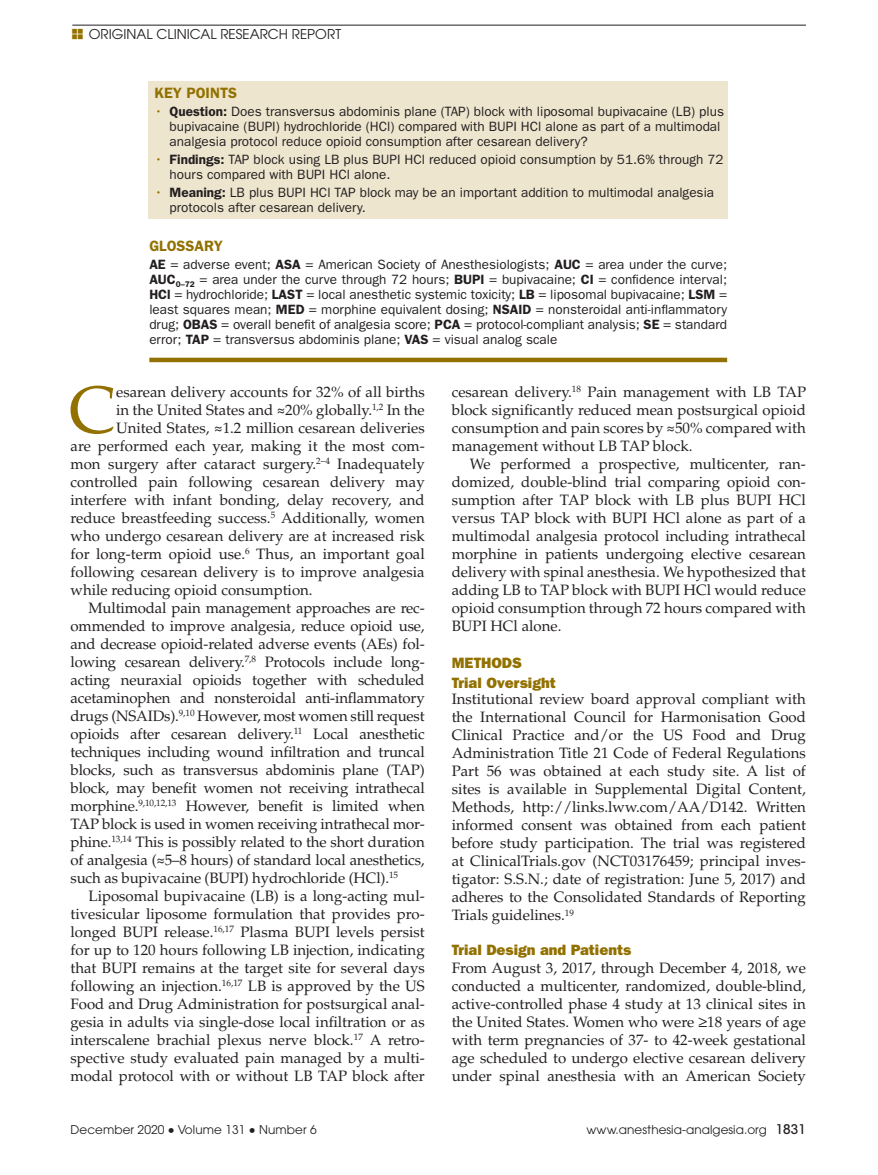
<style>
.page{position:relative;width:878px;height:1175px;background:#fff}
.page>*{position:absolute;margin:0;border:0;box-sizing:border-box;transform-origin:0 0}
.t1{font:66.45px "Palatino LT Std";color:#927100}
.t2{font:15px/18px "Palatino LT Std";color:#231f20;text-align:justify}
.t3{font:15px/19.5px "ITC Franklin Gothic Std Hvy";color:#927100}
.t4{font:600 15px "Franklin Gothic";color:#927100}
.t5{font:600 15px "ITC Franklin Gothic Std";color:#927100}
.t6{font:13.5px/15px "ITC Franklin Gothic Std";color:#231f20;text-align:justify}
.t7{font:13.5px/15px "Franklin Gothic";color:#231f20}
.t8{font:13.5px "Avant Garde";color:#231f20}
.t9{font:12px "Avant Garde";letter-spacing:.005em;color:#231f20}
.s1{color:#927100}
.s2{font-family:"ITC Franklin Gothic Std";font-weight:600}
.s3{font-weight:600}
.s4{font-family:"Gandhari Unicode"}
.s5{font-family:"Gandhari Unicode";font-size:18.75px}
.s6{font-weight:500;font-stretch:condensed;font-size:13.5px}
</style>
<div class="page">
<hr style="left:72px;top:25px;width:733px;height:1px;background:#231f20">
<hr style="left:149px;top:358px;width:578px;height:4px;background:#927100">
<div style="left:148px;top:81px;width:580px;height:137px;background:#eee5ce"></div>
<p class="t8" style="left:89px;top:26px;width:254px">Original Clinical Research Report</p>
<p class="t4" style="left:154px;top:84px;width:84px">KEY POINTS</p>
<p class="t7" style="left:169px;top:104px;width:556px;text-indent:-15px"><span class="s1">•</span> <span class="s2">Question:</span> Does transversus abdominis plane (TAP) block with liposomal bupivacaine (LB) plus bupivacaine (BUPI) hydrochloride (HCl) compared with BUPI HCl alone as part of a multimodal analgesia protocol reduce opioid consumption after cesarean delivery?</p>
<p class="t7" style="left:169px;top:152px;width:555px;text-indent:-15px"><span class="s1">•</span> <span class="s2">Findings:</span> TAP block using LB plus BUPI HCl reduced opioid consumption by 51.6% through 72 hours compared with BUPI HCl alone.</p>
<p class="t7" style="left:169px;top:185px;width:546px;text-indent:-15px"><span class="s1">•</span> <span class="s2">Meaning:</span> LB plus BUPI HCl TAP block may be an important addition to multimodal analgesia protocols after cesarean delivery.</p>
<p class="t5" style="left:149px;top:237px;width:75px">GLOSSARY</p>
<p class="t6" style="left:149px;top:257px;width:579px"><span class="s3">AE</span> = adverse event; <span class="s3">ASA</span> = American Society of Anesthesiologists; <span class="s3">AUC</span> = area under the curve; <span class="s3">AUC</span><sub>0–72</sub> = area under the curve through 72 hours; <span class="s3">BUPI</span> = bupivacaine; <span class="s3">CI</span> = confidence interval; <span class="s3">HCl</span> = hydrochloride; <span class="s3">LAST</span> = local anesthetic systemic toxicity; <span class="s3">LB</span> = liposomal bupivacaine; <span class="s3">LSM</span> = least squares mean; <span class="s3">MED</span> = morphine equivalent dosing; <span class="s3">NSAID</span> = nonsteroidal anti-inflammatory drug; <span class="s3">OBAS</span> = overall benefit of analgesia score; <span class="s3">PCA</span> = protocol-compliant analysis; <span class="s3">SE</span> = standard error; <span class="s3">TAP</span> = transversus abdominis plane; <span class="s3">VAS</span> = visual analog scale</p>
<h1 class="t1" style="left:69px;top:371px;width:49px">C</h1>
<p class="t2" style="left:116px;top:383px;width:310px">esarean delivery accounts for 32% of all births</p>
<p class="t2" style="left:116px;top:401px;width:310px">in the United States and <span class="s4">≈</span>20% globally.<sup>1,2</sup> In the</p>
<p class="t2" style="left:116px;top:419px;width:310px">United States, <span class="s4">≈</span>1.2 million cesarean deliveries</p>
<p class="t2" style="left:71px;top:437px;width:356px">are performed each year, making it the most com-</p>
<p class="t2" style="left:71px;top:455px;width:355px">mon surgery after cataract surgery.<sup>2–4</sup> Inadequately</p>
<p class="t2" style="left:70px;top:473px;width:356px">controlled pain following cesarean delivery may</p>
<p class="t2" style="left:70px;top:491px;width:356px">interfere with infant bonding, delay recovery, and</p>
<p class="t2" style="left:70px;top:509px;width:356px">reduce breastfeeding success.<sup>5</sup> Additionally, women</p>
<p class="t2" style="left:71px;top:527px;width:356px">who undergo cesarean delivery are at increased risk</p>
<p class="t2" style="left:71px;top:545px;width:355px">for long-term opioid use.<sup>6</sup> Thus, an important goal</p>
<p class="t2" style="left:71px;top:563px;width:355px">following cesarean delivery is to improve analgesia</p>
<p class="t2" style="left:71px;top:581px;width:244px">while reducing opioid consumption.</p>
<p class="t2" style="left:89px;top:599px;width:337px">Multimodal pain management approaches are rec-</p>
<p class="t2" style="left:71px;top:617px;width:355px">ommended to improve analgesia, reduce opioid use,</p>
<p class="t2" style="left:71px;top:635px;width:356px">and decrease opioid-related adverse events (AEs) fol-</p>
<p class="t2" style="left:71px;top:653px;width:355px">lowing cesarean delivery.<sup>7,8</sup> Protocols include long-</p>
<p class="t2" style="left:70px;top:671px;width:356px">acting neuraxial opioids together with scheduled</p>
<p class="t2" style="left:70px;top:689px;width:356px">acetaminophen and nonsteroidal anti-inflammatory</p>
<p class="t2" style="left:70px;top:707px;width:355px">drugs (NSAIDs).<sup>9,10</sup> However, most women still request</p>
<p class="t2" style="left:70px;top:725px;width:356px">opioids after cesarean delivery.<sup>11</sup> Local anesthetic</p>
<p class="t2" style="left:70px;top:743px;width:356px">techniques including wound infiltration and truncal</p>
<p class="t2" style="left:70px;top:761px;width:356px">blocks, such as transversus abdominis plane (TAP)</p>
<p class="t2" style="left:70px;top:779px;width:356px">block, may benefit women not receiving intrathecal</p>
<p class="t2" style="left:70px;top:797px;width:356px">morphine.<sup>9,10,12,13</sup> However, benefit is limited when</p>
<p class="t2" style="left:70px;top:815px;width:355px">TAP block is used in women receiving intrathecal mor-</p>
<p class="t2" style="left:70px;top:833px;width:356px">phine.<sup>13,14</sup> This is possibly related to the short duration</p>
<p class="t2" style="left:71px;top:851px;width:355px">of analgesia (<span class="s4">≈</span>5–8 hours) of standard local anesthetics,</p>
<p class="t2" style="left:71px;top:869px;width:329px">such as bupivacaine (BUPI) hydrochloride (HCl).<sup>15</sup></p>
<p class="t2" style="left:88px;top:887px;width:337px">Liposomal bupivacaine (LB) is a long-acting mul-</p>
<p class="t2" style="left:70px;top:905px;width:356px">tivesicular liposome formulation that provides pro-</p>
<p class="t2" style="left:70px;top:923px;width:356px">longed BUPI release.<sup>16,17</sup> Plasma BUPI levels persist</p>
<p class="t2" style="left:70px;top:941px;width:355px">for up to 120 hours following LB injection, indicating</p>
<p class="t2" style="left:70px;top:959px;width:355px">that BUPI remains at the target site for several days</p>
<p class="t2" style="left:70px;top:977px;width:356px">following an injection.<sup>16,17</sup> LB is approved by the US</p>
<p class="t2" style="left:70px;top:995px;width:355px">Food and Drug Administration for postsurgical anal-</p>
<p class="t2" style="left:70px;top:1013px;width:356px">gesia in adults via single-dose local infiltration or as</p>
<p class="t2" style="left:70px;top:1031px;width:356px">interscalene brachial plexus nerve block.<sup>17</sup> A retro-</p>
<p class="t2" style="left:70px;top:1049px;width:355px">spective study evaluated pain managed by a multi-</p>
<p class="t2" style="left:70px;top:1067px;width:356px">modal protocol with or without LB TAP block after</p>
<p class="t2" style="left:451px;top:383px;width:356px">cesarean delivery.<sup>18</sup> Pain management with LB TAP block significantly reduced mean postsurgical opioid consumption and pain scores by <span class="s4">≈</span>50% compared with management without LB TAP block.</p>
<p class="t2" style="left:451px;top:455px;width:356px;text-indent:18px">We performed a prospective, multicenter, ran&shy;domized, double-blind trial comparing opioid con&shy;sumption after TAP block with LB plus BUPI HCl versus TAP block with BUPI HCl alone as part of a multimodal analgesia protocol including intrathecal morphine in patients undergoing elective cesarean delivery with spinal anesthesia. We hypothesized that adding LB to TAP block with BUPI HCl would reduce opioid consumption through 72 hours compared with BUPI HCl alone.</p>
<p class="t3" style="left:451px;top:653px;width:106px">METHODS<br>Trial Oversight</p>
<p class="t2" style="left:451px;top:690px;width:356px">Institutional review board approval compliant with the International Council for Harmonisation Good Clinical Practice and/or the US Food and Drug Administration Title 21 Code of Federal Regulations Part 56 was obtained at each study site. A list of sites is available in Supplemental Digital Content, Methods, http://links.lww.com/AA/D142. Written informed consent was obtained from each patient before study participation. The trial was registered at ClinicalTrials.gov (NCT03176459; principal inves&shy;tigator: S.S.N.; date of registration: June 5, 2017) and adheres to the Consolidated Standards of Reporting Trials guidelines.<sup>19</sup></p>
<p class="t3" style="left:452px;top:940px;width:181px">Trial Design and Patients</p>
<p class="t2" style="left:452px;top:959px;width:356px">From August 3, 2017, through December 4, 2018, we conducted a multicenter, randomized, double-blind, active-controlled phase 4 study at 13 clinical sites in the United States. Women who were <span class="s4">≥</span>18 years of age with term pregnancies of 37- to 42-week gestational age scheduled to undergo elective cesarean delivery under spinal anesthesia with an American Society</p>
<p class="t9" style="left:70px;top:1123px;width:248px">December 2020 <span class="s5">•</span> Volume 131 <span class="s5">•</span> Number 6</p>
<p class="t9" style="left:586px;top:1123px;width:221px">www.anesthesia-analgesia.org <span class="s6">1831</span></p>
</div>
